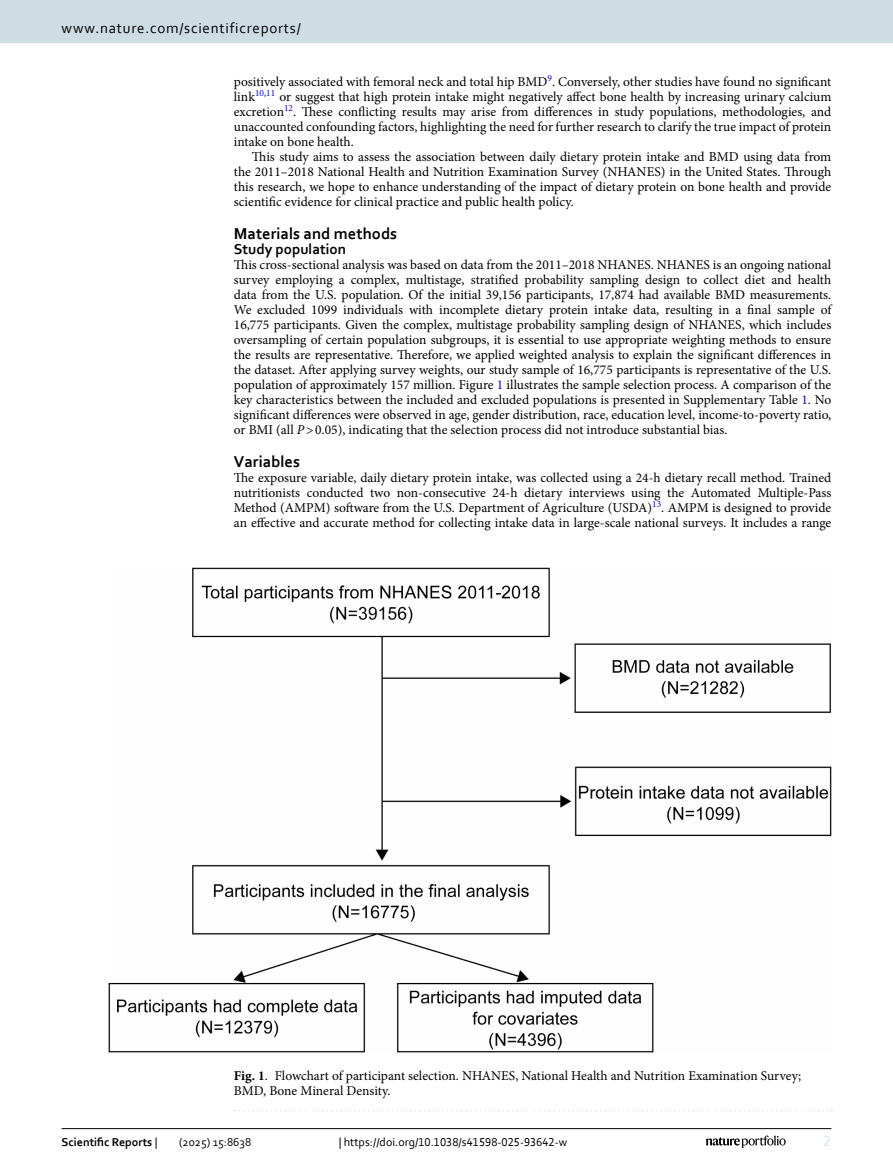
<style>
.page{position:relative;width:893px;height:1174px;background:#fff}
.page>*{position:absolute;margin:0;border:0;box-sizing:border-box;transform-origin:0 0}
.Head_1{font:700 16.5px "Corbel";color:#000}
.t1{font:15px "Corbel";letter-spacing:.05em;color:#000}
.Head_2_After_1{font:700 15px "Corbel";color:#000}
.t2{font:15px "Corbel";color:#d9e4eb}
.Body_Text{font:13.5px/15px "Minion Pro";color:#000;text-align:justify}
.Body_Text_Indent{font:13.5px/15px "Minion Pro";color:#000;text-align:justify}
.Figure_Caption{font:13.5px/15px "Minion Pro";color:#000}
.t3{font:12px "Corbel";color:#000}
.t4{font:700 12px "Corbel";color:#000}
.s1{color:#00f}
.s2{font-style:italic}
.s3{font-weight:700}
.s4{font-weight:400}
</style>
<div class="page">
<img style="left:108px;top:568px;width:723px;height:484px">
<svg style="left:235px;top:1110px;width:597px;height:1px"></svg>
<hr style="left:62px;top:1128px;width:769px;height:1px;background:#000">
<svg style="left:706px;top:1135px;width:80px;height:12px"></svg>
<div style="left:0;top:0;width:893px;height:43px;background:#cedde4"></div>
<p class="t1" style="left:62px;top:18px;width:241px">www.nature.com/scientificreports/</p>
<p class="Body_Text_Indent" style="left:234px;top:74px;width:599px">positively associated with femoral neck and total hip BMD<sup>9</sup>. Conversely, other studies have found no significant link<sup>10</sup><sup>,</sup><sup>11</sup> or suggest that high protein intake might negatively affect bone health by increasing urinary calcium excretion<sup>12</sup>. These conflicting results may arise from differences in study populations, methodologies, and unaccounted confounding factors, highlighting the need for further research to clarify the true impact of protein intake on bone health.</p>
<p class="Body_Text_Indent" style="left:234px;top:149px;width:599px;text-indent:18px">This study aims to assess the association between daily dietary protein intake and BMD using data from the 2011–2018 National Health and Nutrition Examination Survey (NHANES) in the United States. Through this research, we hope to enhance understanding of the impact of dietary protein on bone health and provide scientific evidence for clinical practice and public health policy.</p>
<p class="Head_1" style="left:234px;top:223px;width:165px">Materials and methods</p>
<p class="Head_2_After_1" style="left:234px;top:239px;width:114px">Study population</p>
<p class="Body_Text" style="left:234px;top:257px;width:599px">This cross-sectional analysis was based on data from the 2011–2018 NHANES. NHANES is an ongoing national survey employing a complex, multistage, stratified probability sampling design to collect diet and health data from the U.S. population. Of the initial 39,156 participants, 17,874 had available BMD measurements.<br>We excluded 1099 individuals with incomplete dietary protein intake data, resulting in a final sample of 16,775 participants. Given the complex, multistage probability sampling design of NHANES, which includes oversampling of certain population subgroups, it is essential to use appropriate weighting methods to ensure the results are representative. Therefore, we applied weighted analysis to explain the significant differences in the dataset. After applying survey weights, our study sample of 16,775 participants is representative of the U.S. population of approximately 157 million. Figure <span class="s1">1</span> illustrates the sample selection process. A comparison of the key characteristics between the included and excluded populations is presented in Supplementary Table <span class="s1">1</span>. No significant differences were observed in age, gender distribution, race, education level, income-to-poverty ratio, or BMI (all <span class="s2">P</span>&gt;0.05), indicating that the selection process did not introduce substantial bias.</p>
<p class="Head_1" style="left:234px;top:451px;width:68px">Variables</p>
<p class="Body_Text" style="left:234px;top:470px;width:599px">The exposure variable, daily dietary protein intake, was collected using a 24-h dietary recall method. Trained nutritionists conducted two non-consecutive 24-h dietary interviews using the Automated Multiple-Pass Method (AMPM) software from the U.S. Department of Agriculture (USDA)<sup>13</sup>. AMPM is designed to provide an effective and accurate method for collecting intake data in large-scale national surveys. It includes a range</p>
<p class="Figure_Caption" style="left:234px;top:1068px;width:569px"><span class="s3">Fig. 1</span>. Flowchart of participant selection. NHANES, National Health and Nutrition Examination Survey;<br>BMD, Bone Mineral Density.</p>
<p class="t4" style="left:62px;top:1134px;width:97px">Scientific Reports <span class="s4">|</span></p>
<p class="t3" style="left:179px;top:1134px;width:74px">(2025) 15:8638</p>
<p class="t3" style="left:339px;top:1134px;width:230px">| https://doi.org/10.1038/s41598-025-93642-w</p>
<p class="t2" style="left:824px;top:1132px;width:9px">2</p>
</div>
